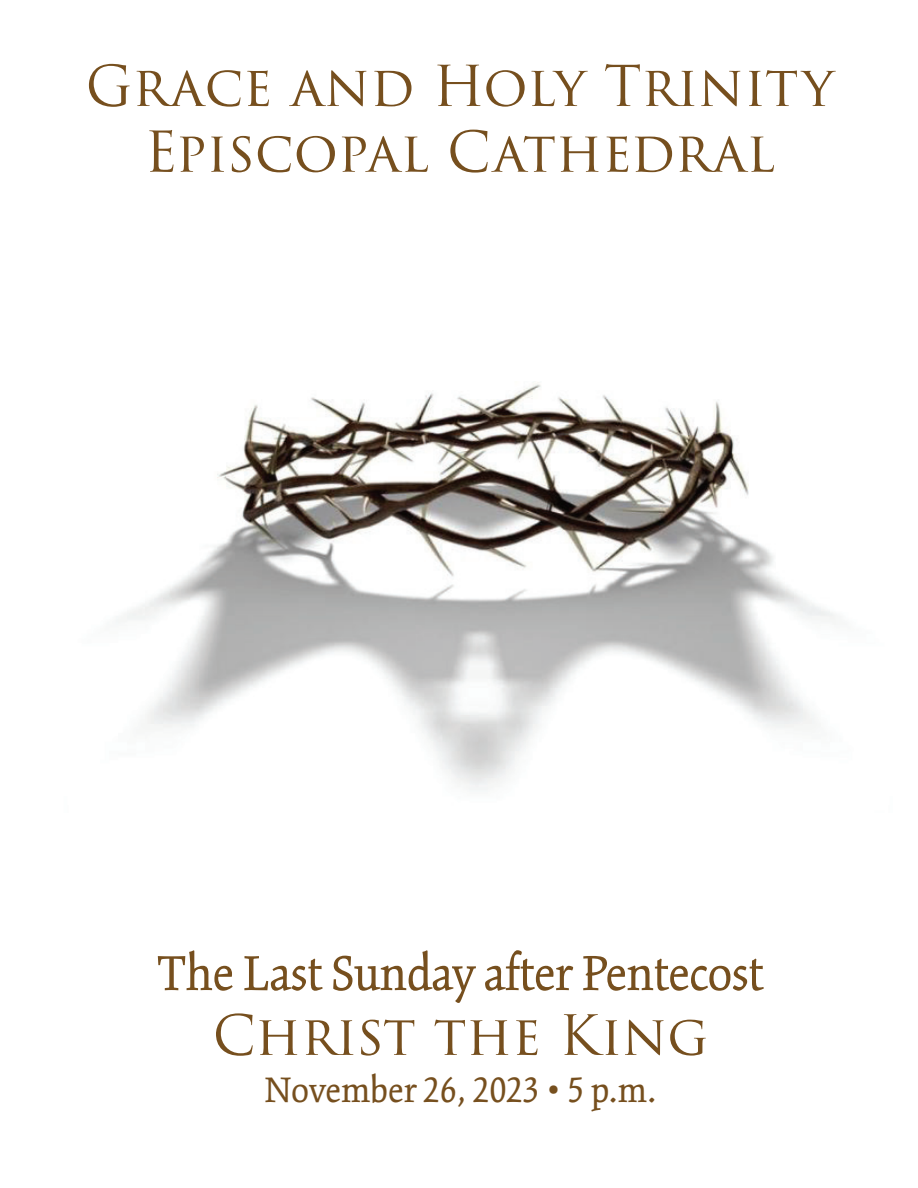
<style>
.page{position:relative;width:918px;height:1188px;background:#fff}
.page>*{position:absolute;margin:0;border:0;box-sizing:border-box;transform-origin:0 0}
.t1{font:54.75px/65.7px "Trajan Pro 3";letter-spacing:-.01em;color:#764f1e;text-align:center}
.t2{font:54px "Kinesis Pro 3";letter-spacing:-.01em;color:#764f1e}
.t3{font:54px "Trajan Pro 3";letter-spacing:-.005em;color:#764f1e}
.t4{font:39px "Kinesis Pro 3";letter-spacing:.04em;color:#764f1e}
</style>
<div class="page">
<img style="left:116px;top:382px;width:719px;height:409px">
<p class="t1" style="left:85px;top:56px;width:750px">Grace and Holy Trinity<br>Episcopal Cathedral</p>
<p class="t2" style="left:157px;top:942px;width:608px">The Last Sunday after Pentecost</p>
<p class="t3" style="left:213px;top:998px;width:497px">Christ the King</p>
<p class="t4" style="left:264px;top:1067px;width:394px">November 26, 2023 • 5 p.m.</p>
</div>
